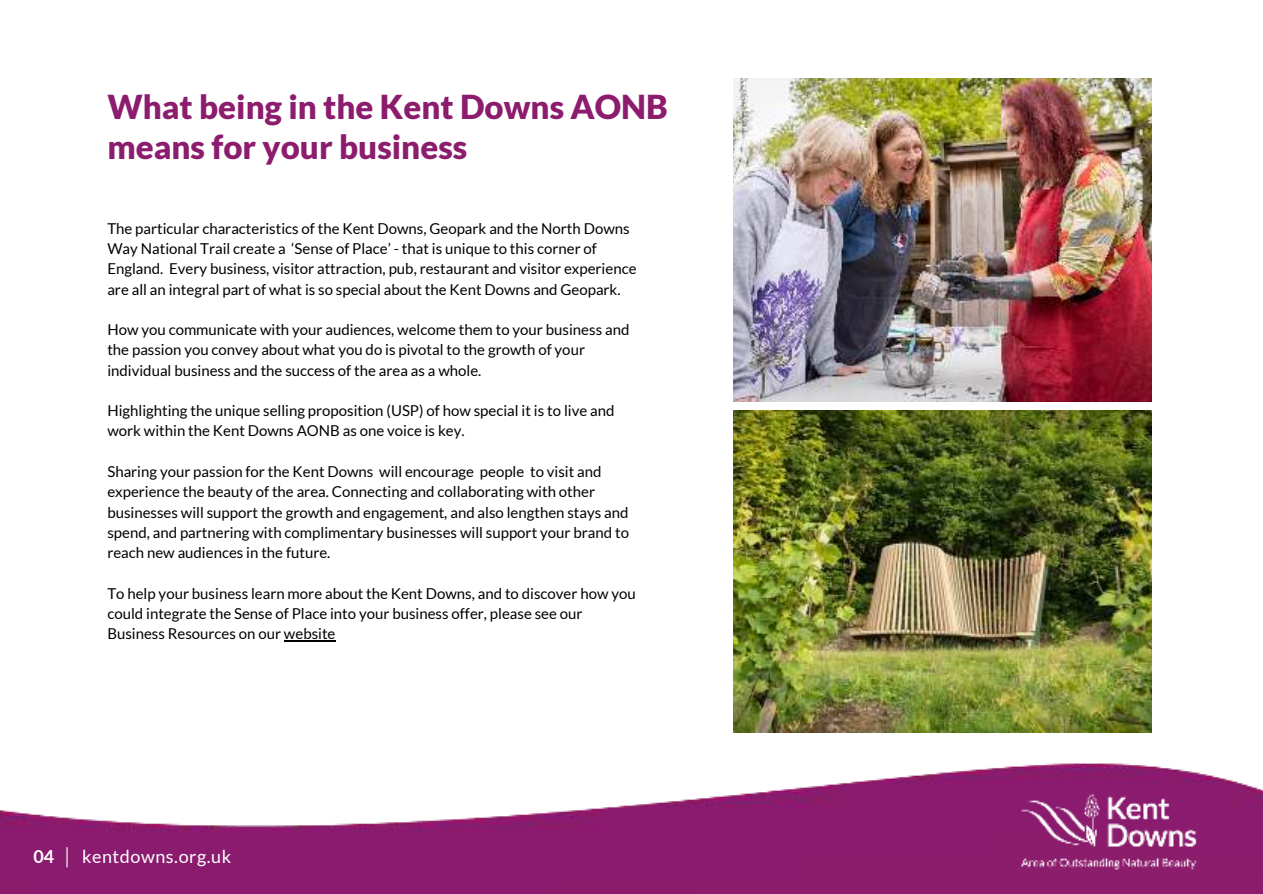
<style>
.page{position:relative;width:1263px;height:894px;background:#fff}
.page>*{position:absolute;margin:0;border:0;box-sizing:border-box;transform-origin:0 0}
.t1{font:900 33px/39.3px "Lato";color:#8c1c6d}
.t2{font:18px "Lato";letter-spacing:.03em;color:#fff}
.t3{font:700 18px "Lato";color:#fff}
.t4{font:15px/20.2px "Lato";color:#000}
</style>
<div class="page">
<img style="left:733px;top:78px;width:418px;height:323px">
<img style="left:733px;top:410px;width:418px;height:305px">
<img style="left:0;top:715px;width:1263px;height:178px">
<img style="left:1014px;top:788px;width:187px;height:83px">
<hr style="left:66px;top:846px;width:2px;height:21px;background:#fff">
<hr style="left:284px;top:640px;width:51px;height:1px;background:#000">
<h1 class="t1" style="left:107px;top:87px;width:562px">What being in the Kent Downs AONB means for your business</h1>
<p class="t4" style="left:107px;top:218px;width:531px">The particular characteristics of the Kent Downs, Geopark and the North Downs Way National Trail create a ‘Sense of Place’ - that is unique to this corner of England. Every business, visitor attraction, pub, restaurant and visitor experience are all an integral part of what is so special about the Kent Downs and Geopark.</p>
<p class="t4" style="left:107px;top:319px;width:523px">How you communicate with your audiences, welcome them to your business and the passion you convey about what you do is pivotal to the growth of your individual business and the success of the area as a whole.</p>
<p class="t4" style="left:107px;top:400px;width:508px">Highlighting the unique selling proposition (USP) of how special it is to live and work within the Kent Downs AONB as one voice is key.</p>
<p class="t4" style="left:107px;top:461px;width:523px">Sharing your passion for the Kent Downs will encourage people to visit and experience the beauty of the area. Connecting and collaborating with other businesses will support the growth and engagement, and also lengthen stays and spend, and partnering with complimentary businesses will support your brand to reach new audiences in the future.</p>
<p class="t4" style="left:107px;top:582px;width:530px">To help your business learn more about the Kent Downs, and to discover how you could integrate the Sense of Place into your business offer, please see our<br>Business Resources on our website</p>
<p class="t3" style="left:34px;top:842px;width:22px">04</p>
<p class="t2" style="left:82px;top:846px;width:151px">kentdowns.org.uk</p>
</div>
